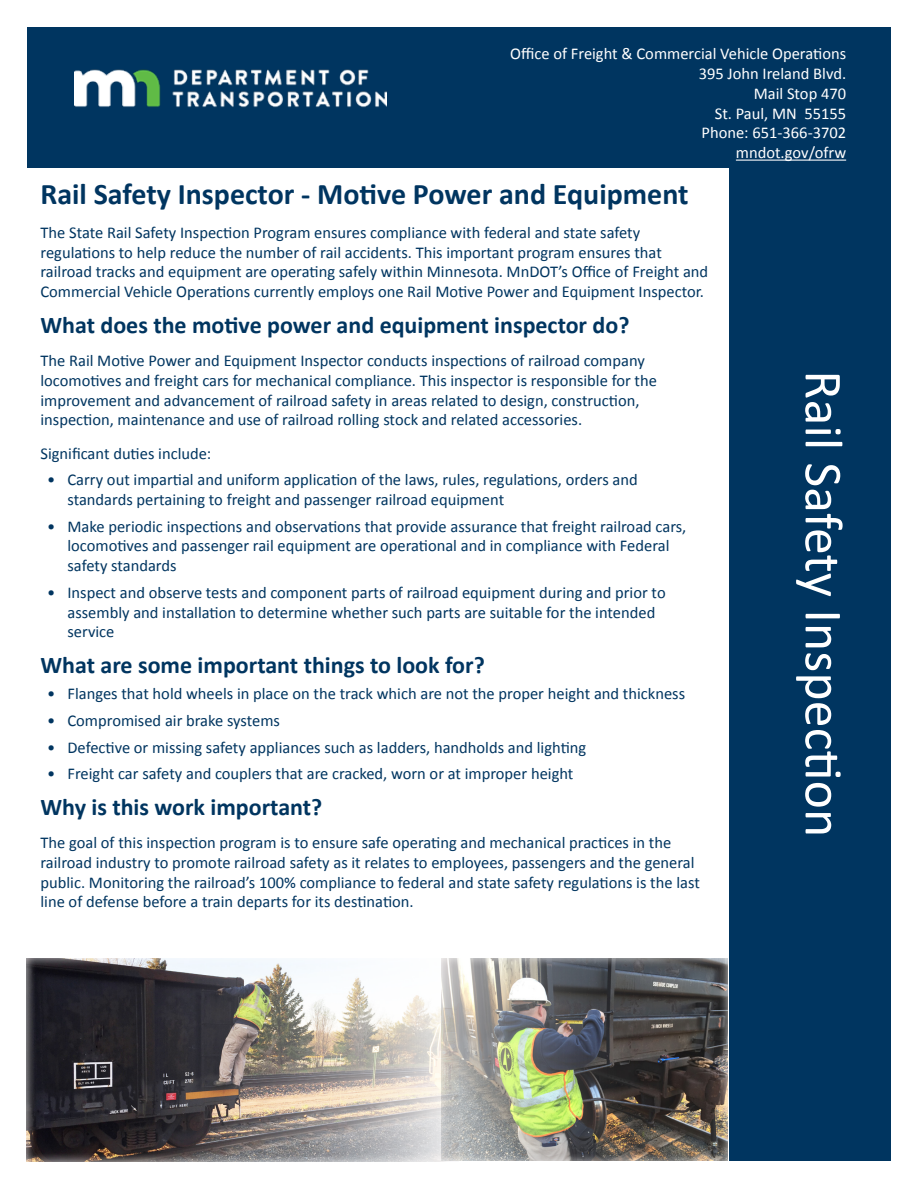
<style>
.page{position:relative;width:918px;height:1188px;background:#fff}
.page>*{position:absolute;margin:0;border:0;box-sizing:border-box;transform-origin:0 0}
.t1{font:54px "Calibri";color:#fff}
.t2{font:700 30px "Calibri";color:#003560}
.t3{font:700 24px "Calibri";color:#003560}
.Paragraph{font:16.5px/19.8px "Calibri";color:#003560}
.t4{font:16.5px "Calibri";color:#fff}
</style>
<div class="page">
<div style="left:27px;top:27px;width:864px;height:1134px;background:#003560"></div>
<div style="left:27px;top:168px;width:702px;height:993px;background:#fff"></div>
<img style="left:74px;top:69px;width:312px;height:39px">
<hr style="left:736px;top:160px;width:110px;height:1px;background:#fff">
<div style="left:404px;top:957px;width:356px;height:205px;background:#fff;opacity:.75"></div>
<div style="left:25px;top:957px;width:434px;height:205px;background:#fff;opacity:.75"></div>
<p class="t4" style="left:510px;top:43px;width:337px">Office of Freight &amp; Commercial Vehicle Operations</p>
<p class="t4" style="left:699px;top:63px;width:149px">395 John Ireland Blvd.</p>
<p class="t4" style="left:754px;top:83px;width:94px">Mail Stop 470</p>
<p class="t4" style="left:715px;top:103px;width:133px">St. Paul, MN 55155</p>
<p class="t4" style="left:702px;top:123px;width:146px">Phone: 651-366-3702</p>
<p class="t4" style="left:736px;top:142px;width:112px">mndot.gov/ofrw</p>
<h1 class="t2" style="left:40px;top:175px;width:650px">Rail Safety Inspector - Motive Power and Equipment</h1>
<p class="Paragraph" style="left:40px;top:222px;width:669px">The State Rail Safety Inspection Program ensures compliance with federal and state safety regulations to help reduce the number of rail accidents. This important program ensures that railroad tracks and equipment are operating safely within Minnesota. MnDOT’s Office of Freight and Commercial Vehicle Operations currently employs one Rail Motive Power and Equipment Inspector.</p>
<h2 class="t3" style="left:40px;top:309px;width:591px">What does the motive power and equipment inspector do?</h2>
<p class="Paragraph" style="left:40px;top:351px;width:618px">The Rail Motive Power and Equipment Inspector conducts inspections of railroad company locomotives and freight cars for mechanical compliance. This inspector is responsible for the improvement and advancement of railroad safety in areas related to design, construction, inspection, maintenance and use of railroad rolling stock and related accessories.</p>
<p class="Paragraph" style="left:40px;top:443px;width:172px">Significant duties include:</p>
<p class="Paragraph" style="left:68px;top:470px;width:572px;text-indent:-20px">• Carry out impartial and uniform application of the laws, rules, regulations, orders and standards pertaining to freight and passenger railroad equipment</p>
<p class="Paragraph" style="left:68px;top:516px;width:620px;text-indent:-20px">• Make periodic inspections and observations that provide assurance that freight railroad cars, locomotives and passenger rail equipment are operational and in compliance with Federal safety standards</p>
<p class="Paragraph" style="left:68px;top:582px;width:600px;text-indent:-20px">• Inspect and observe tests and component parts of railroad equipment during and prior to assembly and installation to determine whether such parts are suitable for the intended service</p>
<h2 class="t3" style="left:40px;top:650px;width:446px">What are some important things to look for?</h2>
<p class="Paragraph" style="left:47px;top:684px;width:639px">• Flanges that hold wheels in place on the track which are not the proper height and thickness</p>
<p class="Paragraph" style="left:47px;top:711px;width:234px">• Compromised air brake systems</p>
<p class="Paragraph" style="left:47px;top:737px;width:541px">• Defective or missing safety appliances such as ladders, handholds and lighting</p>
<p class="Paragraph" style="left:47px;top:764px;width:528px">• Freight car safety and couplers that are cracked, worn or at improper height</p>
<h2 class="t3" style="left:40px;top:791px;width:283px">Why is this work important?</h2>
<p class="Paragraph" style="left:40px;top:833px;width:661px">The goal of this inspection program is to ensure safe operating and mechanical practices in the railroad industry to promote railroad safety as it relates to employees, passengers and the general public. Monitoring the railroad’s 100% compliance to federal and state safety regulations is the last line of defense before a train departs for its destination.</p>
<p class="t1" style="left:858px;top:370px;width:469px;rotate:90deg">Rail Safety Inspection</p>
</div>
